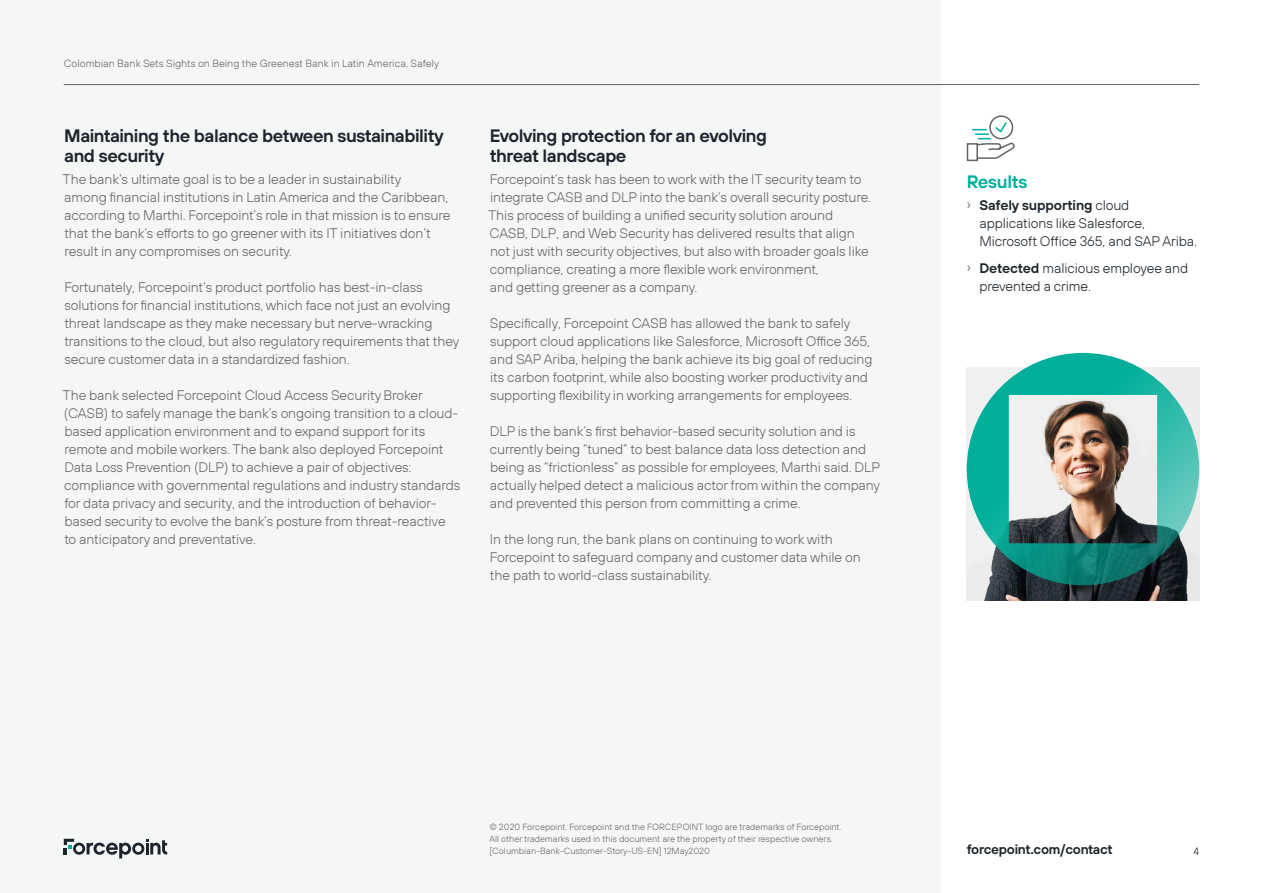
<style>
.page{position:relative;width:1263px;height:893px;background:#fff}
.page>*{position:absolute;margin:0;border:0;box-sizing:border-box;transform-origin:0 0}
._12_pt_DemiBold_Subt{font:600 18px/19.5px "FP Sans";letter-spacing:-.025em;color:#1d252c}
._12_pt_DemiBold_Side{font:600 18px "FP Sans";letter-spacing:-.02em;color:#00af9a}
._9_25_pt_Light_Body{font:300 13.8px/18px "FP Sans";letter-spacing:-.01em;color:#636569}
.t1{font:300 13.8px/18px "FP Sans";letter-spacing:-.01em;color:#1d252c}
.t2{font:600 13.5px "FP Sans";letter-spacing:-.02em;color:#1d252c}
.t3{font:300 10.5px "FP Sans";color:#636569}
.t4{font:300 10.5px "FP Sans";color:#1d252c}
._6_pt_Figure_Descrip{font:300 9px "FP Sans";color:#636569}
.s1{font-weight:400;font-size:13.5px;color:#636569}
.s2{font-weight:600}
</style>
<div class="page">
<div style="left:0;top:0;width:941px;height:893px;background:#f5f6f6"></div>
<svg style="left:64px;top:839px;width:103px;height:19px"></svg>
<hr style="left:64px;top:84px;width:1135px;height:1px;background:#636569">
<img style="left:967px;top:585px;width:232px;height:15px">
<svg style="left:967px;top:353px;width:232px;height:232px"></svg>
<div style="left:989px;top:115px;width:24px;height:24px;border:2px solid #636369;border-radius:50%"></div>
<svg style="left:966px;top:120px;width:48px;height:42px"></svg>
<p class="t3" style="left:64px;top:56px;width:377px">Colombian Bank Sets Sights on Being the Greenest Bank in Latin America, Safely</p>
<p class="_12_pt_DemiBold_Subt" style="left:64px;top:126px;width:381px">Maintaining the balance between sustainability and security</p>
<p class="_9_25_pt_Light_Body" style="left:63px;top:170px;width:389px">The bank’s ultimate goal is to be a leader in sustainability<br>among financial institutions in Latin America and the Caribbean, according to Marthi. Forcepoint’s role in that mission is to ensure that the bank’s efforts to go greener with its IT initiatives don’t result in any compromises on security.</p>
<p class="_9_25_pt_Light_Body" style="left:64px;top:278px;width:397px">Fortunately, Forcepoint’s product portfolio has best-in-class solutions for financial institutions, which face not just an evolving threat landscape as they make necessary but nerve-wracking transitions to the cloud, but also regulatory requirements that they secure customer data in a standardized fashion.</p>
<p class="_9_25_pt_Light_Body" style="left:63px;top:386px;width:399px">The bank selected Forcepoint Cloud Access Security Broker (CASB) to safely manage the bank’s ongoing transition to a cloud&shy;based application environment and to expand support for its remote and mobile workers. The bank also deployed Forcepoint Data Loss Prevention (DLP) to achieve a pair of objectives: compliance with governmental regulations and industry standards for data privacy and security, and the introduction of behavior&shy;based security to evolve the bank’s posture from threat-reactive<br>to anticipatory and preventative.</p>
<p class="_12_pt_DemiBold_Subt" style="left:490px;top:126px;width:279px">Evolving protection for an evolving threat landscape</p>
<p class="_9_25_pt_Light_Body" style="left:488px;top:170px;width:385px">Forcepoint’s task has been to work with the IT security team to integrate CASB and DLP into the bank’s overall security posture.<br>This process of building a unified security solution around CASB, DLP, and Web Security has delivered results that align not just with security objectives, but also with broader goals like compliance, creating a more flexible work environment,<br>and getting greener as a company.</p>
<p class="_9_25_pt_Light_Body" style="left:490px;top:314px;width:384px">Specifically, Forcepoint CASB has allowed the bank to safely support cloud applications like Salesforce, Microsoft Office 365, and SAP Ariba, helping the bank achieve its big goal of reducing its carbon footprint, while also boosting worker productivity and supporting flexibility in working arrangements for employees.</p>
<p class="_9_25_pt_Light_Body" style="left:490px;top:422px;width:392px">DLP is the bank’s first behavior-based security solution and is currently being “tuned” to best balance data loss detection and being as “frictionless” as possible for employees, Marthi said. DLP actually helped detect a malicious actor from within the company and prevented this person from committing a crime.</p>
<p class="_9_25_pt_Light_Body" style="left:490px;top:530px;width:372px">In the long run, the bank plans on continuing to work with<br>Forcepoint to safeguard company and customer data while on the path to world-class sustainability.</p>
<p class="_12_pt_DemiBold_Side" style="left:967px;top:170px;width:62px">Results</p>
<p class="t1" style="left:979px;top:196px;width:219px;text-indent:-13px"><span class="s1">›</span> <span class="s2">Safely supporting</span> cloud applications like Salesforce,<br>Microsoft Office 365, and SAP Ariba.</p>
<p class="t1" style="left:979px;top:259px;width:210px;text-indent:-13px"><span class="s1">›</span> <span class="s2">Detected</span> malicious employee and prevented a crime.</p>
<p class="_6_pt_Figure_Descrip" style="left:489px;top:822px;width:354px">© 2020 Forcepoint. Forcepoint and the FORCEPOINT logo are trademarks of Forcepoint.</p>
<p class="_6_pt_Figure_Descrip" style="left:489px;top:834px;width:345px">All other trademarks used in this document are the property of their respective owners.</p>
<p class="_6_pt_Figure_Descrip" style="left:489px;top:846px;width:222px">[Columbian-Bank-Customer-Story-US-EN] 12May2020</p>
<p class="t2" style="left:967px;top:841px;width:148px">forcepoint.com/contact</p>
<p class="t4" style="left:1193px;top:844px;width:7px">4</p>
</div>
